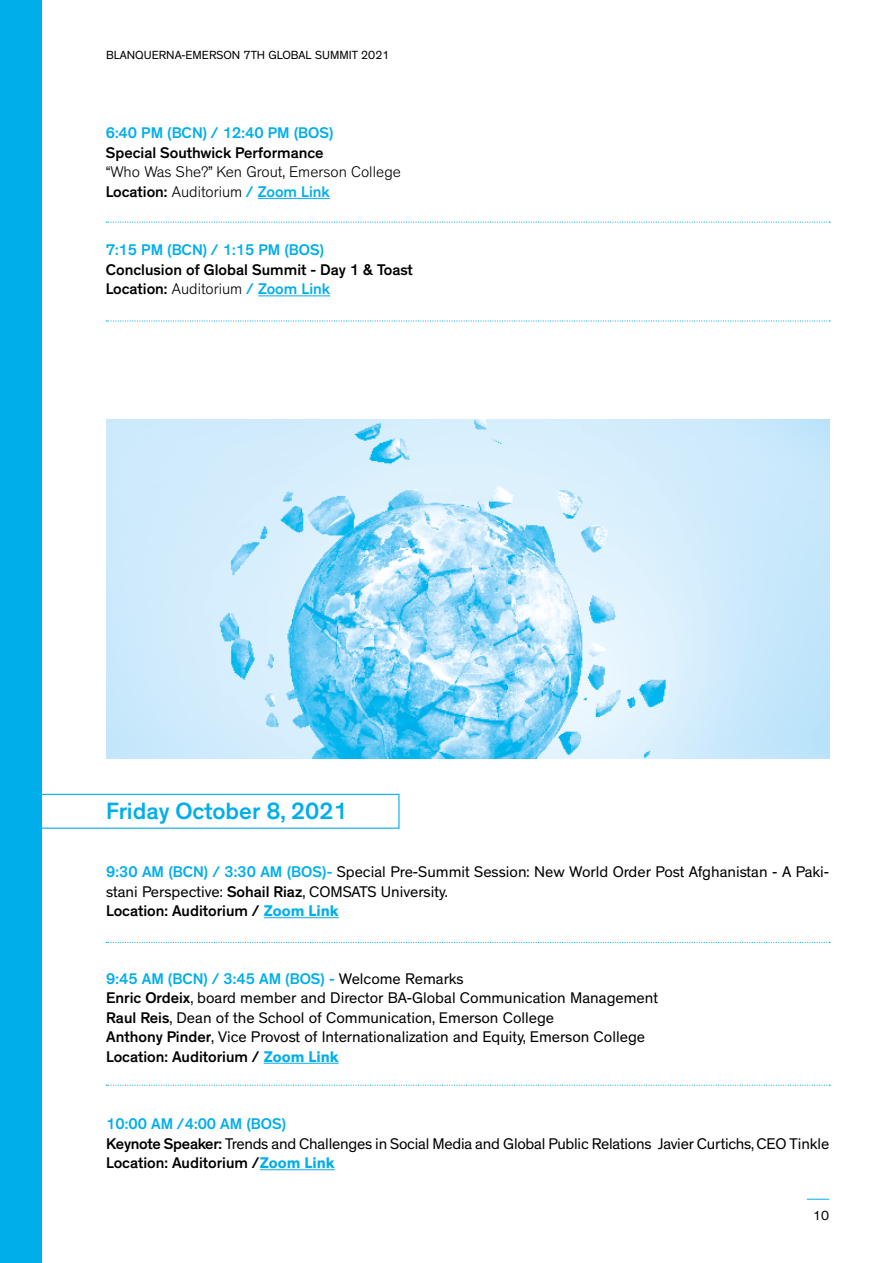
<style>
.page{position:relative;width:893px;height:1263px;background:#fff}
.page>*{position:absolute;margin:0;border:0;box-sizing:border-box;transform-origin:0 0}
.t1{font:500 24px "Theinhardt";color:#00aeea}
.t2{font:15.75px/19.5px "Theinhardt";color:#000}
.t3{font:500 15.75px/19.5px "Theinhardt";color:#000}
.t4{font:300 15.75px/19.5px "Theinhardt";color:#000}
.t5{font:500 15.75px "Theinhardt";color:#00aeea}
.t6{font:13.5px "Theinhardt";color:#000}
.t7{font:12px "Theinhardt";color:#000}
.s1{font-weight:500}
.s2{font-weight:500;color:#00aeea}
.s3{font-weight:300}
.s4{color:#00aeea}
.s5{font-weight:700;color:#00aeea}
</style>
<div class="page">
<div style="left:0;top:0;width:42px;height:1263px;background:#00aeea"></div>
<svg style="left:807px;top:1199px;width:22px;height:1px"></svg>
<svg style="left:106px;top:320px;width:724px;height:1px"></svg>
<svg style="left:106px;top:222px;width:724px;height:1px"></svg>
<hr style="left:258px;top:198px;width:72px;height:1px;background:#00aeea">
<hr style="left:258px;top:295px;width:72px;height:1px;background:#00aeea">
<hr style="left:264px;top:917px;width:75px;height:1px;background:#00aeea">
<hr style="left:264px;top:1063px;width:75px;height:1px;background:#00aeea">
<hr style="left:260px;top:1169px;width:75px;height:1px;background:#00aeea">
<div style="left:0;top:794px;width:399px;height:35px;border:1px solid #00aeea"></div>
<svg style="left:106px;top:1084px;width:724px;height:2px"></svg>
<svg style="left:106px;top:942px;width:724px;height:1px"></svg>
<img style="left:106px;top:419px;width:723px;height:340px">
<p class="t7" style="left:106px;top:48px;width:285px">BLANQUERNA-EMERSON 7TH GLOBAL SUMMIT 2021</p>
<p class="t5" style="left:106px;top:124px;width:229px">6:40 PM (BCN) / 12:40 PM (BOS)</p>
<p class="t3" style="left:106px;top:143px;width:219px">Special Southwick Performance</p>
<p class="t4" style="left:106px;top:162px;width:297px">“Who Was She?” Ken Grout, Emerson College<br><span class="s1">Location:</span> Auditorium <span class="s2">/ Zoom Link</span></p>
<p class="t5" style="left:106px;top:241px;width:220px">7:15 PM (BCN) / 1:15 PM (BOS)</p>
<p class="t3" style="left:106px;top:260px;width:309px">Conclusion of Global Summit - Day 1 &amp; Toast<br>Location: <span class="s3">Auditorium</span> <span class="s4">/ Zoom Link</span></p>
<h1 class="t1" style="left:106px;top:796px;width:243px">Friday October 8, 2021</h1>
<p class="t2" style="left:106px;top:862px;width:724px"><span class="s2">9:30 AM (BCN) / 3:30 AM (BOS)-</span> Special Pre-Summit Session: New World Order Post Afghanistan - A Paki&shy;stani Perspective: <span class="s1">Sohail Riaz</span>, COMSATS University.<br><span class="s1">Location: Auditorium /</span> <span class="s5">Zoom Link</span></p>
<p class="t2" style="left:106px;top:969px;width:553px"><span class="s2">9:45 AM (BCN) / 3:45 AM (BOS) -</span> Welcome Remarks<br><span class="s1">Enric Ordeix</span>, board member and Director BA-Global Communication Management <span class="s1">Raul Reis</span>, Dean of the School of Communication, Emerson College<br><span class="s1">Anthony Pinder</span>, Vice Provost of Internationalization and Equity, Emerson College <span class="s1">Location: Auditorium /</span> <span class="s5">Zoom Link</span></p>
<p class="t2" style="left:106px;top:1114px;width:724px"><span class="s2">10:00 AM /4:00 AM (BOS)<br></span><span class="s1">Keynote Speaker:</span> Trends and Challenges in Social Media and Global Public Relations Javier Curtichs, CEO Tinkle<br><span class="s1">Location: Auditorium /</span><span class="s5">Zoom Link</span></p>
<p class="t6" style="left:813px;top:1208px;width:17px">10</p>
</div>
